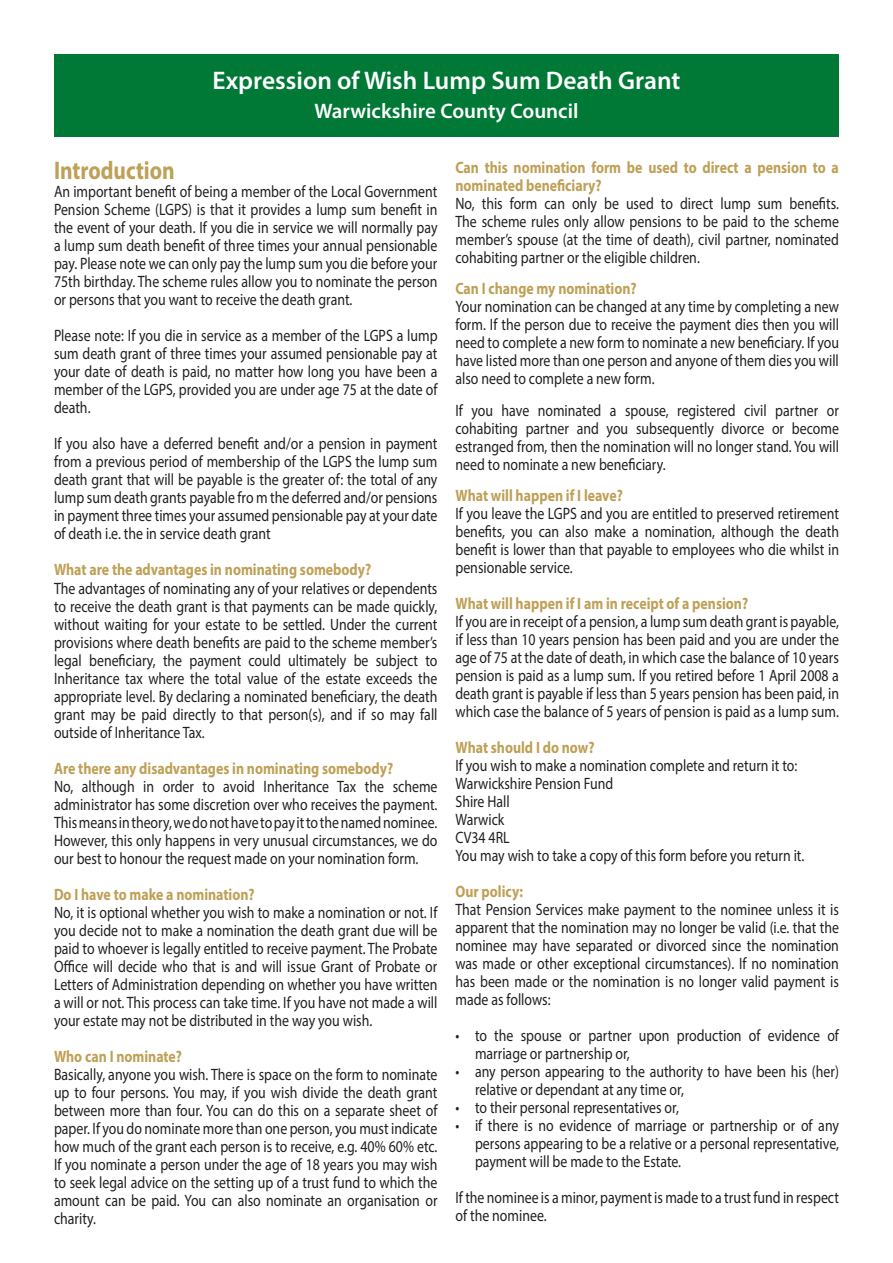
<style>
.page{position:relative;width:893px;height:1263px;background:#fff}
.page>*{position:absolute;margin:0;border:0;box-sizing:border-box;transform-origin:0 0}
.t1{font:600 25.5px "Myriad Pro";color:#fff}
.t2{font:700 25.5px "Myriad Pro";color:#bea056;scale:.84 1}
.t3{font:600 21px "Myriad Pro";color:#fff}
.t4{font:16.5px/18px "Myriad Pro";color:#231f20;text-align:justify;scale:.84 1}
.t5{font:700 16.5px/18px "Myriad Pro";color:#bea056;scale:.84 1}
</style>
<div class="page">
<div style="left:54px;top:54px;width:785px;height:82px;background:#007836"></div>
<p class="t1" style="left:213px;top:64px;width:469px">Expression of Wish Lump Sum Death Grant</p>
<p class="t3" style="left:314px;top:97px;width:265px">Warwickshire County Council</p>
<p class="t2" style="left:54px;top:154px;width:145px">Introduction</p>
<p class="t4" style="left:54px;top:183px;width:458px">An important benefit of being a member of the Local Government Pension Scheme (LGPS) is that it provides a lump sum benefit in the event of your death. If you die in service we will normally pay a lump sum death benefit of three times your annual pensionable pay. Please note we can only pay the lump sum you die before your 75th birthday. The scheme rules allow you to nominate the person or persons that you want to receive the death grant.</p>
<p class="t4" style="left:54px;top:327px;width:458px">Please note: If you die in service as a member of the LGPS a lump sum death grant of three times your assumed pensionable pay at your date of death is paid, no matter how long you have been a member of the LGPS, provided you are under age 75 at the date of death.</p>
<p class="t4" style="left:54px;top:435px;width:458px">If you also have a deferred benefit and/or a pension in payment from a previous period of membership of the LGPS the lump sum death grant that will be payable is the greater of: the total of any lump sum death grants payable fro m the deferred and/or pensions in payment three times your assumed pensionable pay at your date of death i.e. the in service death grant</p>
<p class="t5" style="left:54px;top:560px;width:379px">What are the advantages in nominating somebody?</p>
<p class="t4" style="left:54px;top:579px;width:458px">The advantages of nominating any of your relatives or dependents to receive the death grant is that payments can be made quickly, without waiting for your estate to be settled. Under the current provisions where death benefits are paid to the scheme member’s legal beneficiary, the payment could ultimately be subject to Inheritance tax where the total value of the estate exceeds the appropriate level. By declaring a nominated beneficiary, the death grant may be paid directly to that person(s), and if so may fall outside of Inheritance Tax.</p>
<p class="t5" style="left:54px;top:758px;width:405px">Are there any disadvantages in nominating somebody?</p>
<p class="t4" style="left:54px;top:777px;width:458px">No, although in order to avoid Inheritance Tax the scheme administrator has some discretion over who receives the payment.<br>This means in theory, we do not have to pay it to the named nominee.<br>However, this only happens in very unusual circumstances, we do our best to honour the request made on your nomination form.</p>
<p class="t5" style="left:54px;top:884px;width:240px">Do I have to make a nomination?</p>
<p class="t4" style="left:54px;top:903px;width:458px">No, it is optional whether you wish to make a nomination or not. If you decide not to make a nomination the death grant due will be paid to whoever is legally entitled to receive payment. The Probate Office will decide who that is and will issue Grant of Probate or Letters of Administration depending on whether you have written a will or not. This process can take time. If you have not made a will your estate may not be distributed in the way you wish.</p>
<p class="t5" style="left:54px;top:1046px;width:154px">Who can I nominate?</p>
<p class="t4" style="left:54px;top:1065px;width:458px">Basically, anyone you wish. There is space on the form to nominate up to four persons. You may, if you wish divide the death grant between more than four. You can do this on a separate sheet of paper. If you do nominate more than one person, you must indicate how much of the grant each person is to receive, e.g. 40% 60% etc.<br>If you nominate a person under the age of 18 years you may wish to seek legal advice on the setting up of a trust fund to which the amount can be paid. You can also nominate an organisation or charity.</p>
<p class="t5" style="left:455px;top:158px;width:458px">Can this nomination form be used to direct a pension to a nominated beneficiary?</p>
<p class="t4" style="left:455px;top:194px;width:458px">No, this form can only be used to direct lump sum benefits.<br>The scheme rules only allow pensions to be paid to the scheme member’s spouse (at the time of death), civil partner, nominated cohabiting partner or the eligible children.</p>
<p class="t5" style="left:455px;top:279px;width:217px">Can I change my nomination?</p>
<p class="t4" style="left:455px;top:297px;width:458px">Your nomination can be changed at any time by completing a new form. If the person due to receive the payment dies then you will need to complete a new form to nominate a new beneficiary. If you have listed more than one person and anyone of them dies you will also need to complete a new form.</p>
<p class="t4" style="left:455px;top:401px;width:458px">If you have nominated a spouse, registered civil partner or cohabiting partner and you subsequently divorce or become estranged from, then the nomination will no longer stand. You will need to nominate a new beneficiary.</p>
<p class="t5" style="left:455px;top:486px;width:201px">What will happen if I leave?</p>
<p class="t4" style="left:455px;top:504px;width:458px">If you leave the LGPS and you are entitled to preserved retirement benefits, you can also make a nomination, although the death benefit is lower than that payable to employees who die whilst in pensionable service.</p>
<p class="t5" style="left:455px;top:594px;width:350px">What will happen if I am in receipt of a pension?</p>
<p class="t4" style="left:455px;top:612px;width:458px">If you are in receipt of a pension, a lump sum death grant is payable, if less than 10 years pension has been paid and you are under the age of 75 at the date of death, in which case the balance of 10 years pension is paid as a lump sum. If you retired before 1 April 2008 a death grant is payable if less than 5 years pension has been paid, in which case the balance of 5 years of pension is paid as a lump sum.</p>
<p class="t5" style="left:455px;top:738px;width:167px">What should I do now?</p>
<p class="t4" style="left:455px;top:756px;width:408px">If you wish to make a nomination complete and return it to:</p>
<p class="t4" style="left:455px;top:774px;width:189px">Warwickshire Pension Fund</p>
<p class="t4" style="left:455px;top:792px;width:66px">Shire Hall</p>
<p class="t4" style="left:455px;top:810px;width:60px">Warwick</p>
<p class="t4" style="left:455px;top:828px;width:66px">CV34 4RL</p>
<p class="t4" style="left:455px;top:846px;width:417px">You may wish to take a copy of this form before you return it.</p>
<p class="t5" style="left:455px;top:882px;width:82px">Our policy:</p>
<p class="t4" style="left:455px;top:900px;width:458px">That Pension Services make payment to the nominee unless it is apparent that the nomination may no longer be valid (i.e. that the nominee may have separated or divorced since the nomination was made or other exceptional circumstances). If no nomination has been made or the nomination is no longer valid payment is made as follows:</p>
<p class="t4" style="left:475px;top:1026px;width:435px;text-indent:-20px">• to the spouse or partner upon production of evidence of marriage or partnership or,</p>
<p class="t4" style="left:475px;top:1062px;width:435px;text-indent:-20px">• any person appearing to the authority to have been his (her) relative or dependant at any time or,</p>
<p class="t4" style="left:455px;top:1098px;width:267px">• to their personal representatives or,</p>
<p class="t4" style="left:475px;top:1116px;width:435px;text-indent:-20px">• if there is no evidence of marriage or partnership or of any persons appearing to be a relative or a personal representative, payment will be made to the Estate.</p>
<p class="t4" style="left:455px;top:1188px;width:458px">If the nominee is a minor, payment is made to a trust fund in respect of the nominee.</p>
</div>
